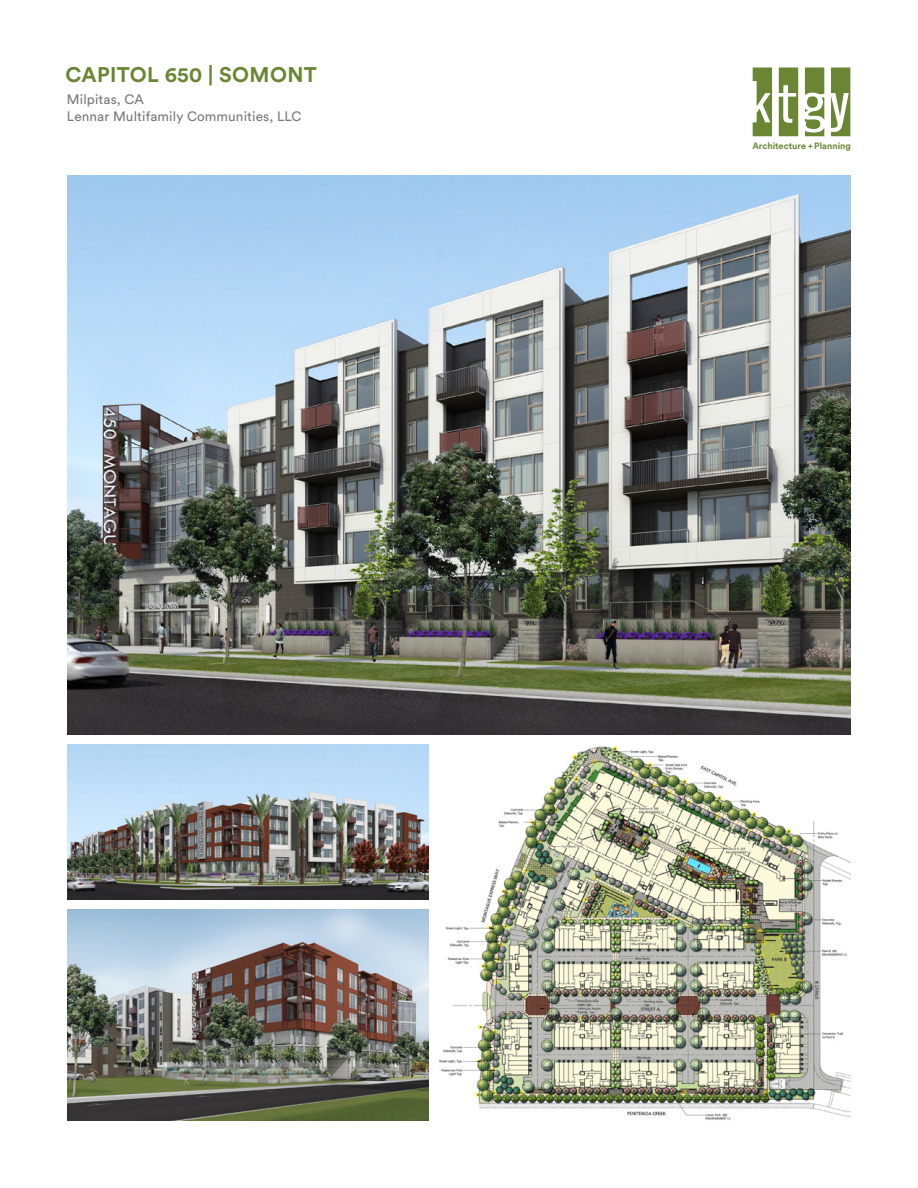
<style>
.page{position:relative;width:918px;height:1188px;background:#fff}
.page>*{position:absolute;margin:0;border:0;box-sizing:border-box;transform-origin:0 0}
.BROCHURE_-_Project_T{font:700 21px "Circular Std";letter-spacing:.02em;color:#6a8634}
.BROCHURE_-_Location{font:13.5px "Circular Std";letter-spacing:.01em;color:#7a7a7a}
.t1{font:700 9.15px "Circular Std";color:#6a8634}
</style>
<div class="page">
<svg style="left:753px;top:68px;width:19px;height:68px"></svg>
<svg style="left:779px;top:68px;width:19px;height:68px"></svg>
<svg style="left:831px;top:68px;width:19px;height:68px"></svg>
<svg style="left:805px;top:68px;width:19px;height:68px"></svg>
<img style="left:68px;top:176px;width:782px;height:558px">
<img style="left:439px;top:745px;width:411px;height:375px">
<img style="left:68px;top:744px;width:361px;height:155px">
<img style="left:68px;top:909px;width:361px;height:211px">
<p class="BROCHURE_-_Project_T" style="left:66px;top:61px;width:253px">CAPITOL 650 | SOMONT</p>
<p class="BROCHURE_-_Location" style="left:67px;top:91px;width:79px">Milpitas, CA</p>
<p class="BROCHURE_-_Location" style="left:67px;top:108px;width:236px">Lennar Multifamily Communities, LLC</p>
<p class="t1" style="left:752px;top:139px;width:100px">Architecture + Planning</p>
</div>
